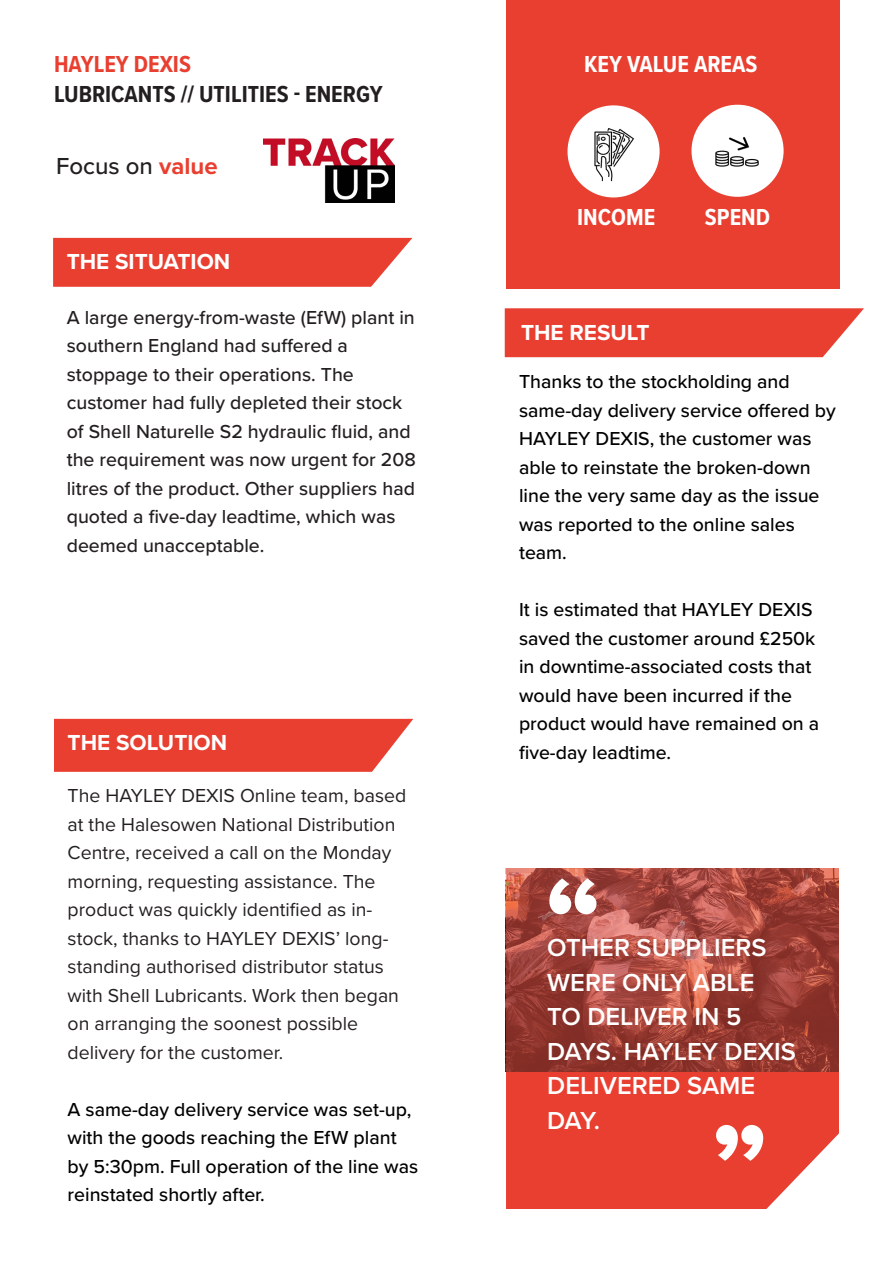
<style>
.page{position:relative;width:893px;height:1263px;background:#fff}
.page>*{position:absolute;margin:0;border:0;box-sizing:border-box;transform-origin:0 0}
.t1{font:112.5px "Proxima Nova Extrabld";color:#fff}
.t2{font:600 25.5px/34.5px "Proxima Nova";color:#fff}
.t3{font:700 24px "Proxima Nova Cond";color:#231f20}
.t4{font:700 24px "Proxima Nova Cond";color:#fff}
.t5{font:500 24px "Proxima Nova";color:#231f20}
.t6{font:700 24px "Proxima Nova Cond";color:#e93f30}
.t7{font:700 22.5px "Proxima Nova";color:#fff}
.t8{font:500 19.5px/28.5px "Proxima Nova";color:#000}
.t9{font:19.5px/28.5px "Proxima Nova";color:#231f20}
.t10{font:500 19.5px/28.5px "Proxima Nova";color:#231f20}
.s1{font-weight:700;color:#e93f30}
</style>
<div class="page">
<div style="left:506px;top:0;width:334px;height:289px;background:#e93f30"></div>
<svg style="left:505px;top:308px;width:359px;height:49px;background:#ea4b3d"></svg>
<svg style="left:54px;top:719px;width:359px;height:53px;background:#ea4a3c"></svg>
<svg style="left:53px;top:238px;width:359px;height:49px;background:#ea4a3c"></svg>
<div style="left:506px;top:1073px;width:333px;height:136px;background:#e93f30"></div>
<svg style="left:506px;top:868px;width:333px;height:205px;background:#a1443b"></svg>
<div style="left:567px;top:105px;width:93px;height:92px;background:#fff;border-radius:50%"></div>
<img style="left:577px;top:116px;width:69px;height:66px">
<img style="left:264px;top:138px;width:131px;height:65px">
<div style="left:691px;top:105px;width:93px;height:92px;background:#fff;border-radius:50%"></div>
<img style="left:703px;top:119px;width:56px;height:48px">
<p class="t6" style="left:54px;top:46px;width:138px">HAYLEY DEXIS</p>
<p class="t3" style="left:54px;top:76px;width:330px">LUBRICANTS // UTILITIES - ENERGY</p>
<p class="t5" style="left:56px;top:148px;width:163px">Focus on <span class="s1">value</span></p>
<p class="t7" style="left:67px;top:245px;width:165px">THE SITUATION</p>
<p class="t10" style="left:67px;top:302px;width:350px">A large energy-from-waste (EfW) plant in southern England had suffered a</p>
<p class="t10" style="left:67px;top:359px;width:351px">stoppage to their operations. The customer had fully depleted their stock of Shell Naturelle S2 hydraulic fluid, and the requirement was now urgent for 208 litres of the product. Other suppliers had quoted a five-day leadtime, which was deemed unacceptable.</p>
<p class="t7" style="left:68px;top:726px;width:161px">THE SOLUTION</p>
<p class="t9" style="left:68px;top:781px;width:340px">The HAYLEY DEXIS Online team, based at the Halesowen National Distribution Centre, received a call on the Monday morning, requesting assistance. The product was quickly identified as in&shy;stock, thanks to HAYLEY DEXIS’ long&shy;standing authorised distributor status with Shell Lubricants. Work then began on arranging the soonest possible delivery for the customer.</p>
<p class="t8" style="left:68px;top:1094px;width:352px">A same-day delivery service was set-up, with the goods reaching the EfW plant by 5:30pm. Full operation of the line was reinstated shortly after.</p>
<p class="t4" style="left:584px;top:46px;width:175px">KEY VALUE AREAS</p>
<p class="t4" style="left:577px;top:199px;width:80px">INCOME</p>
<p class="t7" style="left:521px;top:316px;width:130px">THE RESULT</p>
<p class="t4" style="left:705px;top:199px;width:67px">SPEND</p>
<p class="t8" style="left:519px;top:367px;width:318px">Thanks to the stockholding and same-day delivery service offered by<br>HAYLEY DEXIS, the customer was able to reinstate the broken-down line the very same day as the issue was reported to the online sales team.</p>
<p class="t8" style="left:519px;top:595px;width:302px">It is estimated that HAYLEY DEXIS saved the customer around £250k in downtime-associated costs that would have been incurred if the product would have remained on a five-day leadtime.</p>
<p class="t1" style="left:546px;top:833px;width:57px">“</p>
<p class="t2" style="left:547px;top:930px;width:250px">OTHER SUPPLIERS<br>WERE ONLY ABLE<br>TO DELIVER IN 5<br>DAYS. HAYLEY DEXIS<br>DELIVERED SAME<br>DAY.</p>
<p class="t1" style="left:767px;top:1206px;width:57px;rotate:-180deg">“</p>
</div>
